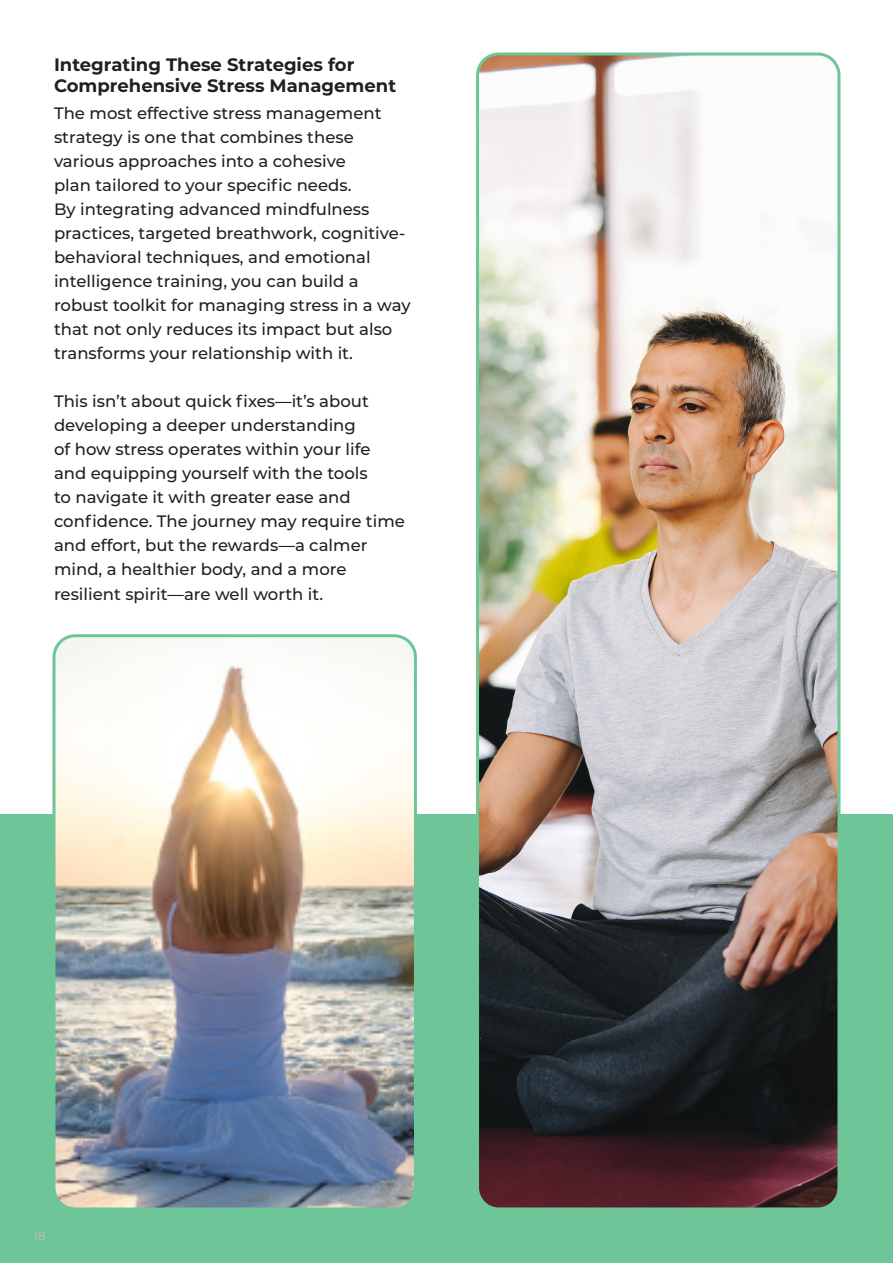
<style>
.page{position:relative;width:893px;height:1263px;background:#fff}
.page>*{position:absolute;margin:0;border:0;box-sizing:border-box;transform-origin:0 0}
.t1{font:700 18px/21px "Montserrat";color:#231f20}
.t2{font:500 16.5px/24px "Montserrat";color:#231f20}
.t3{font:12px "Montserrat";color:#bcbdc0}
</style>
<div class="page">
<div style="left:0;top:814px;width:893px;height:449px;background:#6ec597"></div>
<img style="left:480px;top:54px;width:359px;height:1152px">
<div style="left:476px;top:53px;width:364px;height:1157px;border:3px solid #6ec597;border-radius:21px"></div>
<img style="left:56px;top:638px;width:357px;height:568px">
<div style="left:53px;top:634px;width:364px;height:576px;border:3px solid #6ec597;border-radius:21px"></div>
<p class="t1" style="left:54px;top:54px;width:344px">Integrating These Strategies for<br>Comprehensive Stress Management</p>
<p class="t2" style="left:54px;top:101px;width:358px">The most effective stress management strategy is one that combines these various approaches into a cohesive<br>plan tailored to your specific needs.<br>By integrating advanced mindfulness practices, targeted breathwork, cognitive&shy;behavioral techniques, and emotional intelligence training, you can build a robust toolkit for managing stress in a way that not only reduces its impact but also transforms your relationship with it.</p>
<p class="t2" style="left:54px;top:389px;width:352px">This isn’t about quick fixes—it’s about developing a deeper understanding<br>of how stress operates within your life and equipping yourself with the tools<br>to navigate it with greater ease and confidence. The journey may require time and effort, but the rewards—a calmer mind, a healthier body, and a more resilient spirit—are well worth it.</p>
<p class="t3" style="left:34px;top:1228px;width:13px">18</p>
</div>
